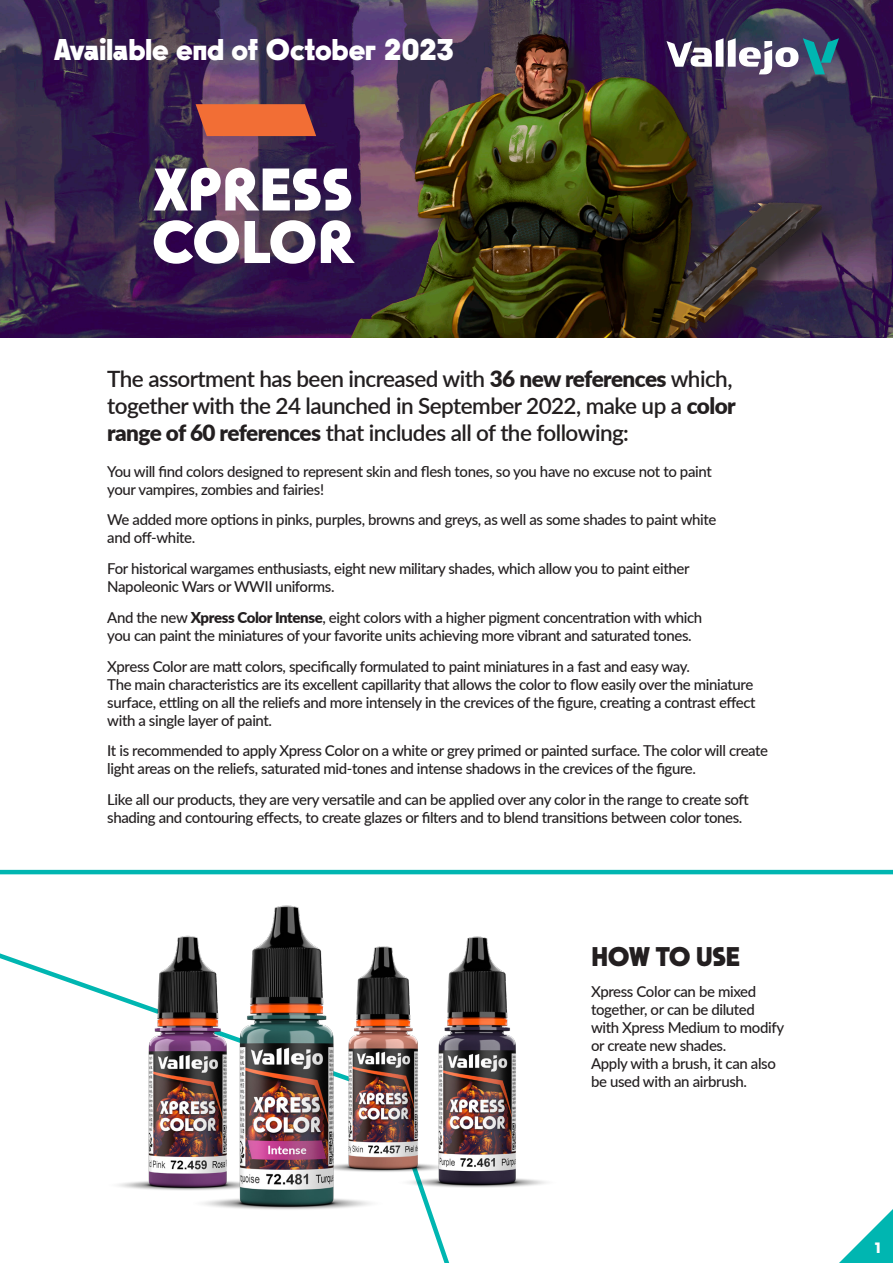
<style>
.page{position:relative;width:893px;height:1263px;background:#fff}
.page>*{position:absolute;margin:0;border:0;box-sizing:border-box;transform-origin:0 0}
.t1{font:700 60px/52.5px "Sawton Bauhaus";letter-spacing:-.005em;color:#fff}
.t2{font:700 30px "Sawton Bauhaus";letter-spacing:-.005em;color:#fff}
.Texto{font:700 27px "Sawton Bauhaus";letter-spacing:-.025em;color:#231f20}
.Cabecera{font:600 22.5px/27px "Lato";letter-spacing:-.025em;color:#231f20}
.Texto-2{font:500 15px/18px "Lato";letter-spacing:-.025em;color:#231f20}
.t3{font:700 15px "Sawton Bauhaus";color:#fff}
.s1{font-weight:900}
</style>
<div class="page">
<hr style="left:0;top:870px;width:893px;height:4px;background:#00b6b1">
<img style="left:0;top:0;width:308px;height:337px">
<svg style="left:196px;top:104px;width:112px;height:32px;background:#e36737"></svg>
<div style="left:222px;top:112px;width:68px;height:16px;background:#f26e35"></div>
<img style="left:308px;top:0;width:585px;height:337px">
<svg style="left:666px;top:38px;width:173px;height:36px"></svg>
<img style="left:46px;top:935px;width:147px;height:256px">
<img style="left:384px;top:936px;width:162px;height:272px">
<img style="left:193px;top:905px;width:191px;height:305px">
<svg style="left:839px;top:1209px;width:54px;height:54px"></svg>
<p class="t2" style="left:54px;top:31px;width:402px">Available end of October 2023</p>
<p class="t1" style="left:152px;top:164px;width:204px">XPRESS<br>COLOR</p>
<p class="Cabecera" style="left:107px;top:365px;width:630px">The assortment has been increased with <span class="s1">36 new references</span> which, together with the 24 launched in September 2022, make up a <span class="s1">color range of 60 references</span> that includes all of the following:</p>
<p class="Texto-2" style="left:107px;top:461px;width:606px">You will find colors designed to represent skin and flesh tones, so you have no excuse not to paint your vampires, zombies and fairies!</p>
<p class="Texto-2" style="left:107px;top:510px;width:611px">We added more options in pinks, purples, browns and greys, as well as some shades to paint white and off-white.</p>
<p class="Texto-2" style="left:107px;top:559px;width:584px">For historical wargames enthusiasts, eight new military shades, which allow you to paint either<br>Napoleonic Wars or WWII uniforms.</p>
<p class="Texto-2" style="left:107px;top:608px;width:596px">And the new <span class="s1">Xpress Color Intense</span>, eight colors with a higher pigment concentration with which you can paint the miniatures of your favorite units achieving more vibrant and saturated tones.</p>
<p class="Texto-2" style="left:107px;top:656px;width:650px">Xpress Color are matt colors, specifically formulated to paint miniatures in a fast and easy way.<br>The main characteristics are its excellent capillarity that allows the color to flow easily over the miniature surface, ettling on all the reliefs and more intensely in the crevices of the figure, creating a contrast effect with a single layer of paint.</p>
<p class="Texto-2" style="left:107px;top:741px;width:662px">It is recommended to apply Xpress Color on a white or grey primed or painted surface. The color will create light areas on the reliefs, saturated mid-tones and intense shadows in the crevices of the figure.</p>
<p class="Texto-2" style="left:107px;top:790px;width:643px">Like all our products, they are very versatile and can be applied over any color in the range to create soft shading and contouring effects, to create glazes or filters and to blend transitions between color tones.</p>
<p class="Texto" style="left:591px;top:940px;width:151px">HOW TO USE</p>
<p class="Texto-2" style="left:591px;top:981px;width:195px">Xpress Color can be mixed together, or can be diluted with Xpress Medium to modify or create new shades.<br>Apply with a brush, it can also be used with an airbrush.</p>
<p class="t3" style="left:874px;top:1238px;width:8px">1</p>
</div>
